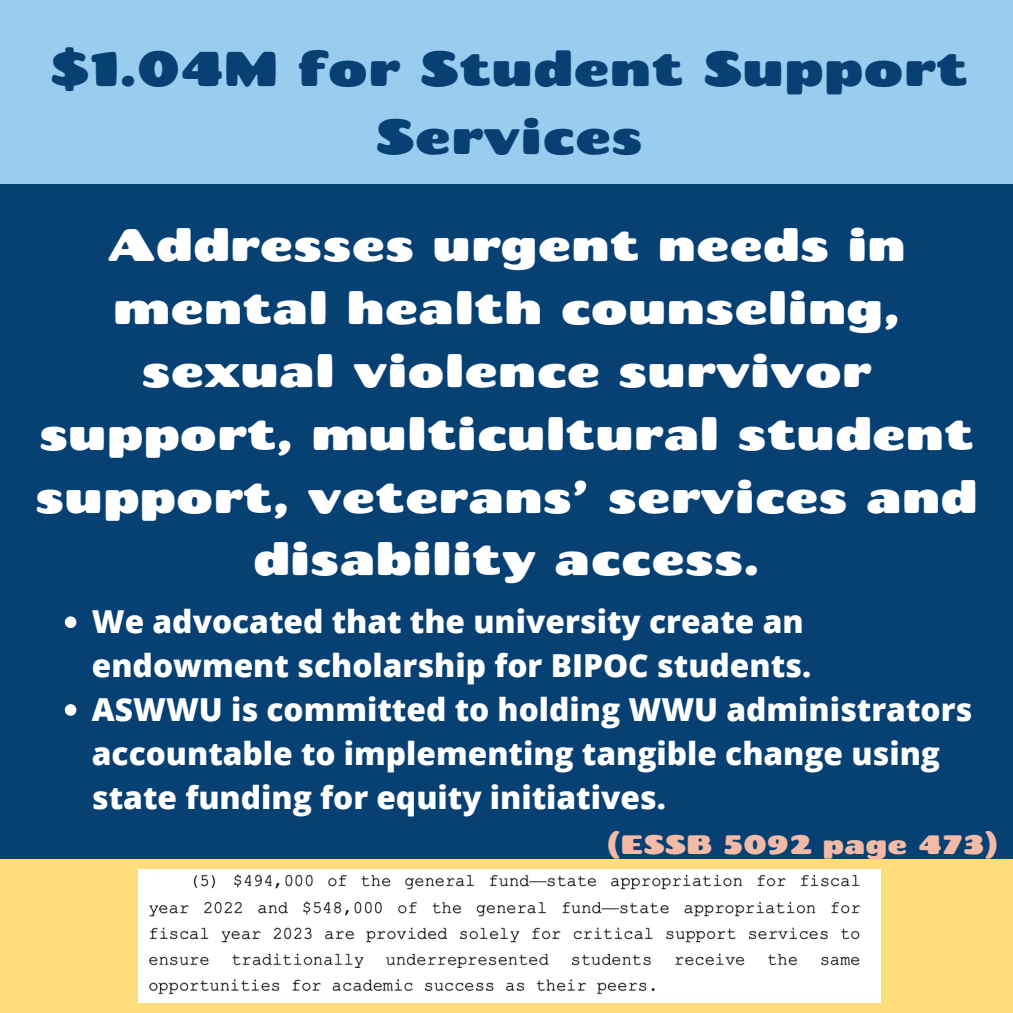
<style>
.page{position:relative;width:1013px;height:1013px;background:#fff}
.page>*{position:absolute;margin:0;border:0;box-sizing:border-box;transform-origin:0 0}
.t1{font:48.75px/67.5px "Chango";color:#074073;text-align:center}
.t2{font:45px/62.8px "Chango";color:#fff;text-align:center}
.t3{font:800 31.62px/43.9px "Open Sans";color:#fff}
.t4{font:26.62px "Chango";color:#f2bba7}
</style>
<div class="page">
<div style="left:0;top:0;width:1012px;height:1012px;background:#074073"></div>
<div style="left:0;top:0;width:1012px;height:184px;background:#99cdef"></div>
<div style="left:0;top:859px;width:1012px;height:153px;background:#ffdd78"></div>
<img style="left:138px;top:870px;width:742px;height:132px">
<svg style="left:65px;top:616px;width:11px;height:12px"></svg>
<svg style="left:65px;top:704px;width:11px;height:11px"></svg>
<p class="t1" style="left:50px;top:34px;width:919px">$1.04M for Student Support<br>Services</p>
<p class="t2" style="left:35px;top:212px;width:943px">Addresses urgent needs in mental health counseling, sexual violence survivor support, multicultural student support, veterans’ services and disability access.</p>
<p class="t3" style="left:92px;top:599px;width:721px">We advocated that the university create an endowment scholarship for BIPOC students.</p>
<p class="t3" style="left:92px;top:687px;width:882px">ASWWU is committed to holding WWU administrators accountable to implementing tangible change using state funding for equity initiatives.</p>
<p class="t4" style="left:607px;top:827px;width:393px">(ESSB 5092 page 473)</p>
</div>
